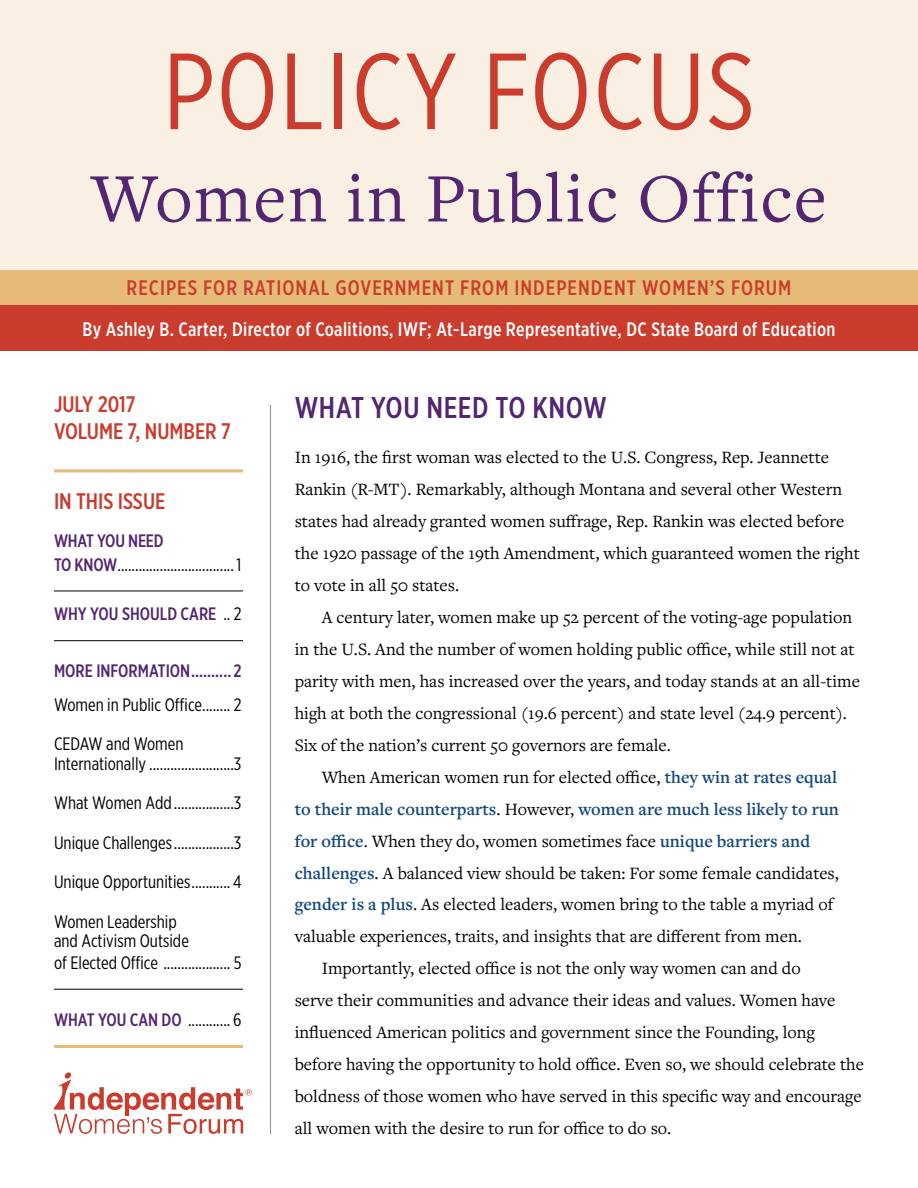
<style>
.page{position:relative;width:918px;height:1188px;background:#fff}
.page>*{position:absolute;margin:0;border:0;box-sizing:border-box;transform-origin:0 0}
.t1{font:108px "Gotham X Narrow";letter-spacing:.02em;color:#c93c2e}
.t2{font:72px "Freight Text Pro";letter-spacing:.02em;color:#522670}
.t3{font:500 30px "Gotham X Narrow";letter-spacing:.02em;color:#522670}
.t4{font:500 22.5px/27px "Gotham X Narrow";color:#c93c2e}
.t5{font:500 21px "Gotham X Narrow";letter-spacing:.05em;color:#c93c2e}
.t6{font:500 19.5px "Gotham X Narrow";letter-spacing:.02em;color:#fff}
.t7{font:18px/32px "Freight Text Pro";color:#000}
.t8{font:18px/39.5px "Gotham X Narrow";color:#000}
.t9{font:600 18px "Freight Text Pro";color:#12487e}
.t10{font:500 18px "Gotham X Narrow";color:#522670}
.s1{font-weight:500;color:#522670}
.s2{font-weight:400;color:#000}
.s3{font-weight:600;color:#12487e}
</style>
<div class="page">
<hr style="left:270px;top:405px;width:1px;height:729px;background:#939598">
<div style="left:0;top:0;width:918px;height:270px;background:#f9efe2"></div>
<div style="left:0;top:270px;width:918px;height:36px;background:#e6ba78"></div>
<div style="left:0;top:306px;width:918px;height:45px;background:#c93c2e"></div>
<hr style="left:54px;top:469px;width:189px;height:3px;background:#e6ba78">
<hr style="left:54px;top:1045px;width:189px;height:3px;background:#e6ba78">
<hr style="left:54px;top:591px;width:189px;height:1px;background:#000">
<hr style="left:54px;top:640px;width:189px;height:1px;background:#000">
<hr style="left:54px;top:989px;width:189px;height:1px;background:#000">
<svg style="left:54px;top:1072px;width:198px;height:62px"></svg>
<h1 class="t1" style="left:163px;top:27px;width:593px">POLICY FOCUS</h1>
<h2 class="t2" style="left:91px;top:151px;width:737px">Women in Public Office</h2>
<p class="t5" style="left:127px;top:275px;width:666px">RECIPES FOR RATIONAL GOVERNMENT FROM INDEPENDENT WOMEN’S FORUM</p>
<p class="t6" style="left:82px;top:318px;width:755px">By Ashley B. Carter, Director of Coalitions, IWF; At-Large Representative, DC State Board of Education</p>
<p class="t4" style="left:54px;top:391px;width:178px">JULY 2017<br>VOLUME 7, NUMBER 7</p>
<p class="t4" style="left:54px;top:488px;width:113px">IN THIS ISSUE</p>
<p class="t8" style="left:54px;top:529px;width:189px;line-height:23.4px"><span class="s1">WHAT YOU NEED<br>TO KNOW</span>................................. 1</p>
<p class="t10" style="left:54px;top:603px;width:189px">WHY YOU SHOULD CARE <span class="s2">.. 2</span></p>
<p class="t10" style="left:54px;top:660px;width:189px">MORE INFORMATION.......... 2</p>
<p class="t8" style="left:54px;top:684px;width:189px">Women in Public Office........ 2<br>CEDAW and Women</p>
<p class="t8" style="left:54px;top:744px;width:189px;text-align:justify">Internationally ........................3<br>What Women Add .................3<br>Unique Challenges.................3<br>Unique Opportunities........... 4<br>Women Leadership</p>
<p class="t8" style="left:54px;top:930px;width:189px;line-height:21.3px">and Activism Outside<br>of Elected Office ................... 5</p>
<p class="t8" style="left:54px;top:1000px;width:189px"><span class="s1">WHAT YOU CAN DO</span> ............ 6</p>
<h3 class="t3" style="left:295px;top:389px;width:313px">WHAT YOU NEED TO KNOW</h3>
<p class="t7" style="left:295px;top:441px;width:567px">In 1916, the first woman was elected to the U.S. Congress, Rep. Jeannette Rankin (R-MT). Remarkably, although Montana and several other Western states had already granted women suffrage, Rep. Rankin was elected before the 1920 passage of the 19th Amendment, which guaranteed women the right to vote in all 50 states.</p>
<p class="t7" style="left:295px;top:601px;width:567px;text-indent:27px">A century later, women make up 52 percent of the voting-age population in the U.S. And the number of women holding public office, while still not at parity with men, has increased over the years, and today stands at an all-time high at both the congressional (19.6 percent) and state level (24.9 percent).<br>Six of the nation’s current 50 governors are female.</p>
<p class="t7" style="left:322px;top:760px;width:517px">When American women run for elected office, <span class="s3">they win at rates equal</span></p>
<p class="t9" style="left:295px;top:797px;width:546px">to their male counterparts<span class="s2">. However,</span> women are much less likely to run</p>
<p class="t7" style="left:295px;top:824px;width:517px"><span class="s3">for office</span>. When they do, women sometimes face <span class="s3">unique barriers and</span></p>
<p class="t7" style="left:295px;top:856px;width:546px"><span class="s3">challenges</span>. A balanced view should be taken: For some female candidates,</p>
<p class="t7" style="left:295px;top:888px;width:540px"><span class="s3">gender is a plus</span>. As elected leaders, women bring to the table a myriad of</p>
<p class="t7" style="left:295px;top:920px;width:509px">valuable experiences, traits, and insights that are different from men.</p>
<p class="t7" style="left:322px;top:952px;width:481px">Importantly, elected office is not the only way women can and do</p>
<p class="t7" style="left:295px;top:984px;width:542px">serve their communities and advance their ideas and values. Women have</p>
<p class="t7" style="left:295px;top:1016px;width:522px">influenced American politics and government since the Founding, long</p>
<p class="t7" style="left:295px;top:1048px;width:571px">before having the opportunity to hold office. Even so, we should celebrate the</p>
<p class="t7" style="left:295px;top:1080px;width:568px">boldness of those women who have served in this specific way and encourage</p>
<p class="t7" style="left:295px;top:1112px;width:378px">all women with the desire to run for office to do so.</p>
</div>
